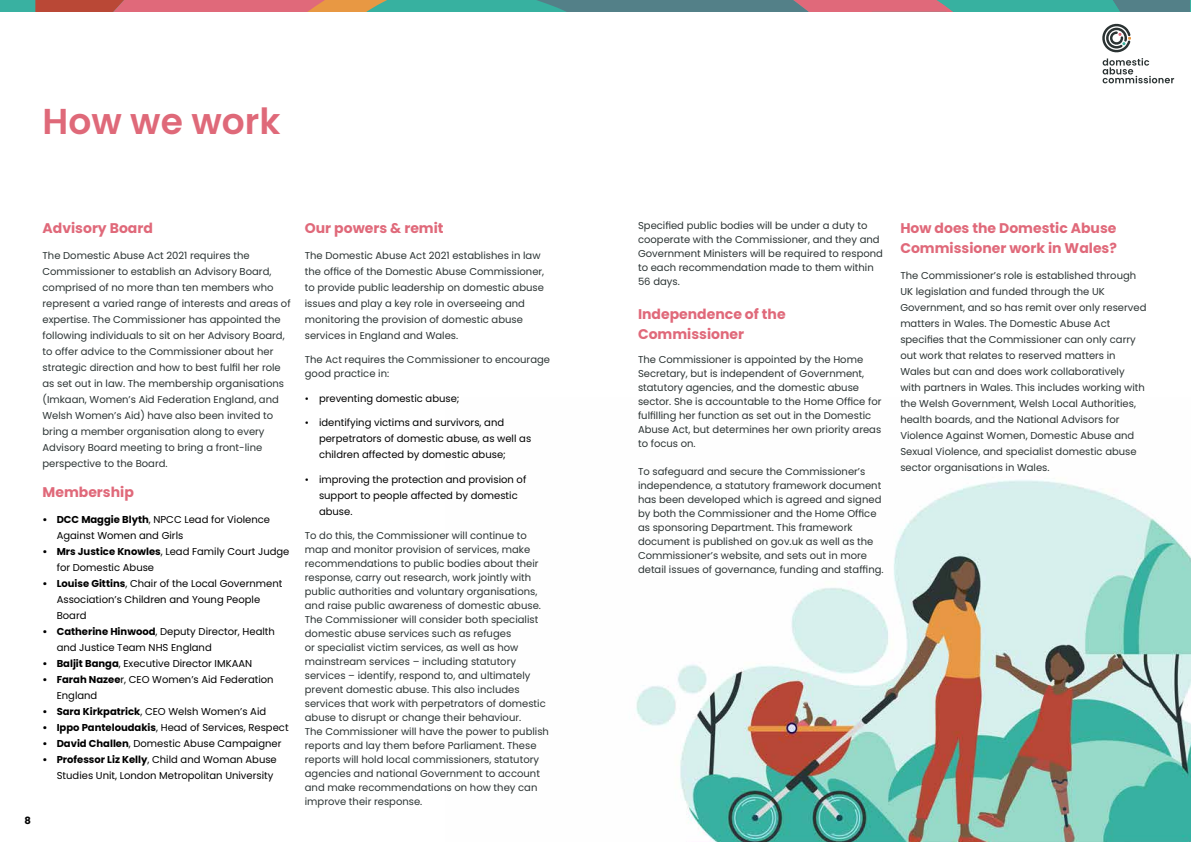
<style>
.page{position:relative;width:1191px;height:842px;background:#fff}
.page>*{position:absolute;margin:0;border:0;box-sizing:border-box;transform-origin:0 0}
.t1{font:600 36px "Poppins";color:#df6979}
.t2{font:700 14px/20px "Poppins";color:#e0697a}
.t3{font:10px/14px "Poppins";color:#2b3333}
.t4{font:10px/16px "Poppins";color:#000}
.t5{font:700 10px "Poppins";color:#000}
.s1{font-weight:700}
</style>
<div class="page">
<svg style="left:1102px;top:23px;width:72px;height:60px"></svg>
<div style="left:0;top:0;width:1191px;height:12px;background:#39b1a1"></div>
<svg style="left:35px;top:0;width:1155px;height:12px"></svg>
<img style="left:636px;top:480px;width:555px;height:362px">
<h1 class="t1" style="left:43px;top:101px;width:239px">How we work</h1>
<h2 class="t2" style="left:43px;top:218px;width:112px">Advisory Board</h2>
<p class="t3" style="left:43px;top:248px;width:250px;line-height:16px">The Domestic Abuse Act 2021 requires the Commissioner to establish an Advisory Board, comprised of no more than ten members who represent a varied range of interests and areas of expertise. The Commissioner has appointed the following individuals to sit on her Advisory Board, to offer advice to the Commissioner about her strategic direction and how to best fulfil her role as set out in law. The membership organisations (Imkaan, Women’s Aid Federation England, and Welsh Women’s Aid) have also been invited to bring a member organisation along to every Advisory Board meeting to bring a front-line perspective to the Board.</p>
<h2 class="t2" style="left:43px;top:482px;width:93px">Membership</h2>
<p class="t4" style="left:57px;top:512px;width:215px;text-indent:-14px"><span class="s1">• DCC Maggie Blyth</span>, NPCC Lead for Violence<br>Against Women and Girls</p>
<p class="t4" style="left:57px;top:544px;width:234px;text-indent:-14px"><span class="s1">• Mrs Justice Knowles</span>, Lead Family Court Judge for Domestic Abuse</p>
<p class="t4" style="left:57px;top:576px;width:227px;text-indent:-14px"><span class="s1">• Louise Gittins</span>, Chair of the Local Government<br>Association’s Children and Young People<br>Board</p>
<p class="t4" style="left:57px;top:624px;width:220px;text-indent:-14px"><span class="s1">• Catherine Hinwood</span>, Deputy Director, Health and Justice Team NHS England</p>
<p class="t4" style="left:43px;top:656px;width:211px"><span class="s1">• Baljit Banga</span>, Executive Director IMKAAN</p>
<p class="t4" style="left:57px;top:672px;width:218px;text-indent:-14px"><span class="s1">• Farah Nazee</span>r, CEO Women’s Aid Federation<br>England</p>
<p class="t4" style="left:43px;top:704px;width:225px"><span class="s1">• Sara Kirkpatrick</span>, CEO Welsh Women’s Aid</p>
<p class="t4" style="left:43px;top:720px;width:248px"><span class="s1">• Ippo Panteloudakis</span>, Head of Services, Respect</p>
<p class="t4" style="left:43px;top:736px;width:240px"><span class="s1">• David Challen</span>, Domestic Abuse Campaigner</p>
<p class="t4" style="left:57px;top:752px;width:222px;text-indent:-14px"><span class="s1">• Professor Liz Kelly</span>, Child and Woman Abuse<br>Studies Unit, London Metropolitan University</p>
<p class="t5" style="left:25px;top:815px;width:8px">8</p>
<h2 class="t2" style="left:305px;top:218px;width:140px">Our powers &amp; remit</h2>
<p class="t3" style="left:305px;top:248px;width:241px;line-height:16px">The Domestic Abuse Act 2021 establishes in law the office of the Domestic Abuse Commissioner, to provide public leadership on domestic abuse issues and play a key role in overseeing and monitoring the provision of domestic abuse services in England and Wales.</p>
<p class="t3" style="left:305px;top:353px;width:247px">The Act requires the Commissioner to encourage good practice in:</p>
<p class="t4" style="left:305px;top:390px;width:156px">• preventing domestic abuse;</p>
<p class="t4" style="left:319px;top:415px;width:214px;text-indent:-14px">• identifying victims and survivors, and perpetrators of domestic abuse, as well as children affected by domestic abuse;</p>
<p class="t4" style="left:319px;top:471px;width:209px;text-indent:-14px">• improving the protection and provision of support to people affected by domestic abuse.</p>
<p class="t3" style="left:305px;top:528px;width:246px">To do this, the Commissioner will continue to map and monitor provision of services, make recommendations to public bodies about their response, carry out research, work jointly with public authorities and voluntary organisations, and raise public awareness of domestic abuse.<br>The Commissioner will consider both specialist domestic abuse services such as refuges<br>or specialist victim services, as well as how mainstream services – including statutory services – identify, respond to, and ultimately prevent domestic abuse. This also includes services that work with perpetrators of domestic abuse to disrupt or change their behaviour.<br>The Commissioner will have the power to publish reports and lay them before Parliament. These reports will hold local commissioners, statutory agencies and national Government to account and make recommendations on how they can improve their response.</p>
<p class="t3" style="left:638px;top:218px;width:246px">Specified public bodies will be under a duty to cooperate with the Commissioner, and they and Government Ministers will be required to respond to each recommendation made to them within 56 days.</p>
<h2 class="t2" style="left:638px;top:304px;width:149px">Independence of the<br>Commissioner</h2>
<p class="t3" style="left:638px;top:352px;width:245px">The Commissioner is appointed by the Home Secretary, but is independent of Government, statutory agencies, and the domestic abuse sector. She is accountable to the Home Office for fulfilling her function as set out in the Domestic Abuse Act, but determines her own priority areas to focus on.</p>
<p class="t3" style="left:638px;top:464px;width:247px">To safeguard and secure the Commissioner’s independence, a statutory framework document has been developed which is agreed and signed by both the Commissioner and the Home Office as sponsoring Department. This framework document is published on gov.uk as well as the Commissioner’s website, and sets out in more detail issues of governance, funding and staffing.</p>
<h2 class="t2" style="left:900px;top:218px;width:218px">How does the Domestic Abuse<br>Commissioner work in Wales?</h2>
<p class="t3" style="left:900px;top:268px;width:248px;line-height:16px">The Commissioner’s role is established through UK legislation and funded through the UK Government, and so has remit over only reserved matters in Wales. The Domestic Abuse Act specifies that the Commissioner can only carry out work that relates to reserved matters in Wales but can and does work collaboratively with partners in Wales. This includes working with the Welsh Government, Welsh Local Authorities, health boards, and the National Advisors for Violence Against Women, Domestic Abuse and Sexual Violence, and specialist domestic abuse sector organisations in Wales.</p>
</div>
